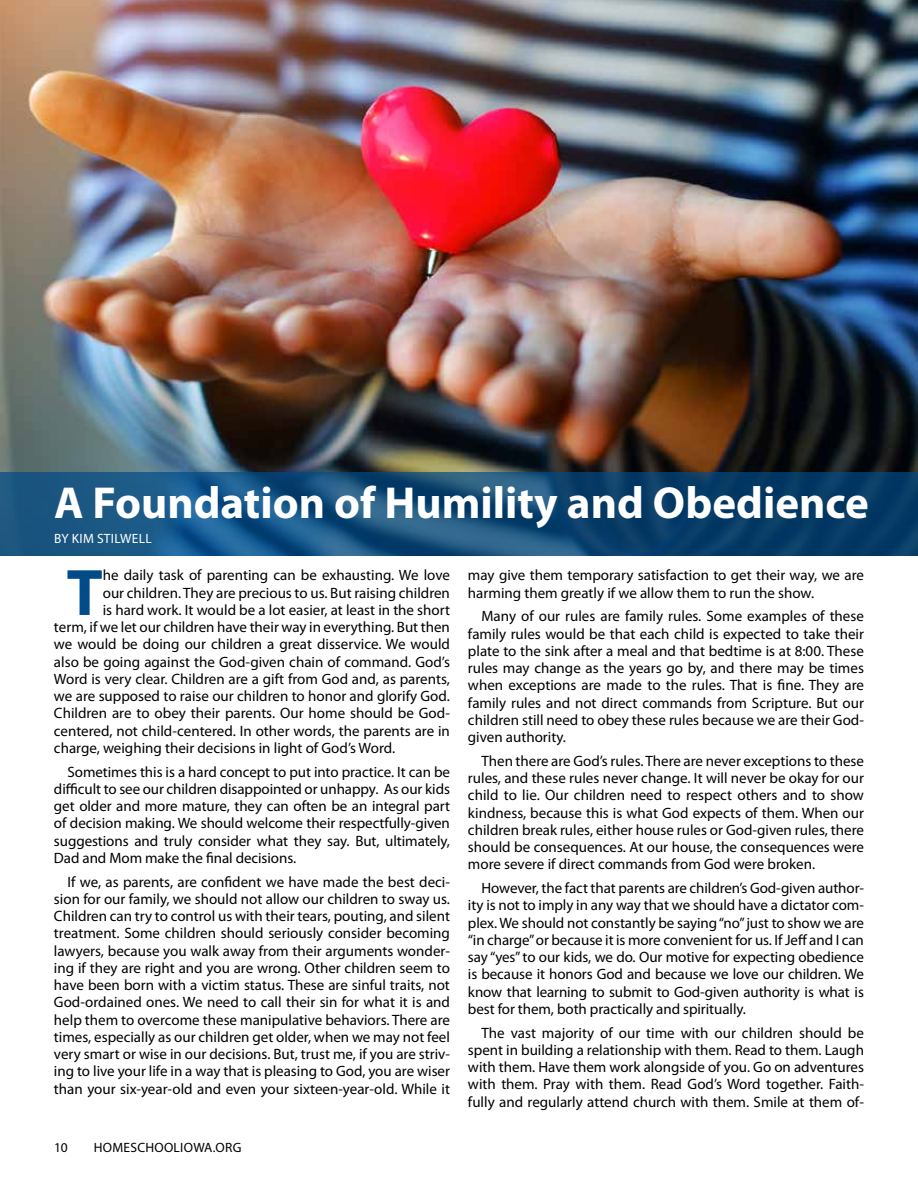
<style>
.page{position:relative;width:918px;height:1188px;background:#fff}
.page>*{position:absolute;margin:0;border:0;box-sizing:border-box;transform-origin:0 0}
.t1{font:700 66.15px "Myriad Pro";color:#004b88}
.t2{font:700 45px "Myriad Pro";color:#fff}
.t3{font:15px/17.2px "Myriad Pro";color:#000;text-align:justify}
.t4{font:13.5px "Myriad Pro";letter-spacing:.02em;color:#000}
.t5{font:13.5px "Myriad Pro";letter-spacing:.02em;color:#fff}
</style>
<div class="page">
<img style="left:0;top:0;width:918px;height:472px">
<svg style="left:0;top:472px;width:918px;height:84px;background:#124b77"></svg>
<h2 class="t2" style="left:54px;top:473px;width:817px">A Foundation of Humility and Obedience</h2>
<p class="t5" style="left:54px;top:531px;width:99px">BY KIM STILWELL</p>
<h1 class="t1" style="left:67px;top:550px;width:38px">T</h1>
<p class="t3" style="left:103px;top:567px;width:349px">he daily task of parenting can be exhausting. We love</p>
<p class="t3" style="left:103px;top:584px;width:349px">our children. They are precious to us. But raising children</p>
<p class="t3" style="left:103px;top:601px;width:349px">is hard work. It would be a lot easier, at least in the short</p>
<p class="t3" style="left:54px;top:618px;width:397px">term, if we let our children have their way in everything. But then</p>
<p class="t3" style="left:54px;top:636px;width:398px">we would be doing our children a great disservice. We would</p>
<p class="t3" style="left:54px;top:653px;width:397px">also be going against the God-given chain of command. God’s</p>
<p class="t3" style="left:54px;top:670px;width:397px">Word is very clear. Children are a gift from God and, as parents,</p>
<p class="t3" style="left:54px;top:687px;width:397px">we are supposed to raise our children to honor and glorify God.</p>
<p class="t3" style="left:54px;top:705px;width:397px">Children are to obey their parents. Our home should be God-</p>
<p class="t3" style="left:54px;top:722px;width:397px">centered, not child-centered. In other words, the parents are in</p>
<p class="t3" style="left:54px;top:739px;width:343px">charge, weighing their decisions in light of God’s Word.</p>
<p class="t3" style="left:54px;top:763px;width:398px;text-indent:14px">Sometimes this is a hard concept to put into practice. It can be difficult to see our children disappointed or unhappy. As our kids get older and more mature, they can often be an integral part of decision making. We should welcome their respectfully-given suggestions and truly consider what they say. But, ultimately, Dad and Mom make the final decisions.</p>
<p class="t3" style="left:54px;top:873px;width:398px;text-indent:14px">If we, as parents, are confident we have made the best deci&shy;sion for our family, we should not allow our children to sway us.<br>Children can try to control us with their tears, pouting, and silent treatment. Some children should seriously consider becoming lawyers, because you walk away from their arguments wonder&shy;ing if they are right and you are wrong. Other children seem to have been born with a victim status. These are sinful traits, not God-ordained ones. We need to call their sin for what it is and help them to overcome these manipulative behaviors. There are times, especially as our children get older, when we may not feel very smart or wise in our decisions. But, trust me, if you are striv&shy;ing to live your life in a way that is pleasing to God, you are wiser than your six-year-old and even your sixteen-year-old. While it</p>
<p class="t4" style="left:54px;top:1139px;width:15px">10</p>
<p class="t4" style="left:94px;top:1139px;width:149px">HOMESCHOOLIOWA.ORG</p>
<p class="t3" style="left:468px;top:567px;width:397px">may give them temporary satisfaction to get their way, we are harming them greatly if we allow them to run the show.</p>
<p class="t3" style="left:468px;top:608px;width:398px;text-indent:14px">Many of our rules are family rules. Some examples of these family rules would be that each child is expected to take their plate to the sink after a meal and that bedtime is at 8:00. These rules may change as the years go by, and there may be times when exceptions are made to the rules. That is fine. They are family rules and not direct commands from Scripture. But our children still need to obey these rules because we are their God&shy;given authority.</p>
<p class="t3" style="left:468px;top:752px;width:398px;text-indent:14px">Then there are God’s rules. There are never exceptions to these rules, and these rules never change. It will never be okay for our child to lie. Our children need to respect others and to show kindness, because this is what God expects of them. When our children break rules, either house rules or God-given rules, there should be consequences. At our house, the consequences were more severe if direct commands from God were broken.</p>
<p class="t3" style="left:468px;top:879px;width:398px;text-indent:13px">However, the fact that parents are children’s God-given author&shy;ity is not to imply in any way that we should have a dictator com&shy;plex. We should not constantly be saying “no” just to show we are “in charge” or because it is more convenient for us. If Jeff and I can say “yes” to our kids, we do. Our motive for expecting obedience is because it honors God and because we love our children. We know that learning to submit to God-given authority is what is best for them, both practically and spiritually.</p>
<p class="t3" style="left:468px;top:1024px;width:398px;text-indent:14px">The vast majority of our time with our children should be spent in building a relationship with them. Read to them. Laugh with them. Have them work alongside of you. Go on adventures with them. Pray with them. Read God’s Word together. Faith&shy;fully and regularly attend church with them. Smile at them of-</p>
</div>
